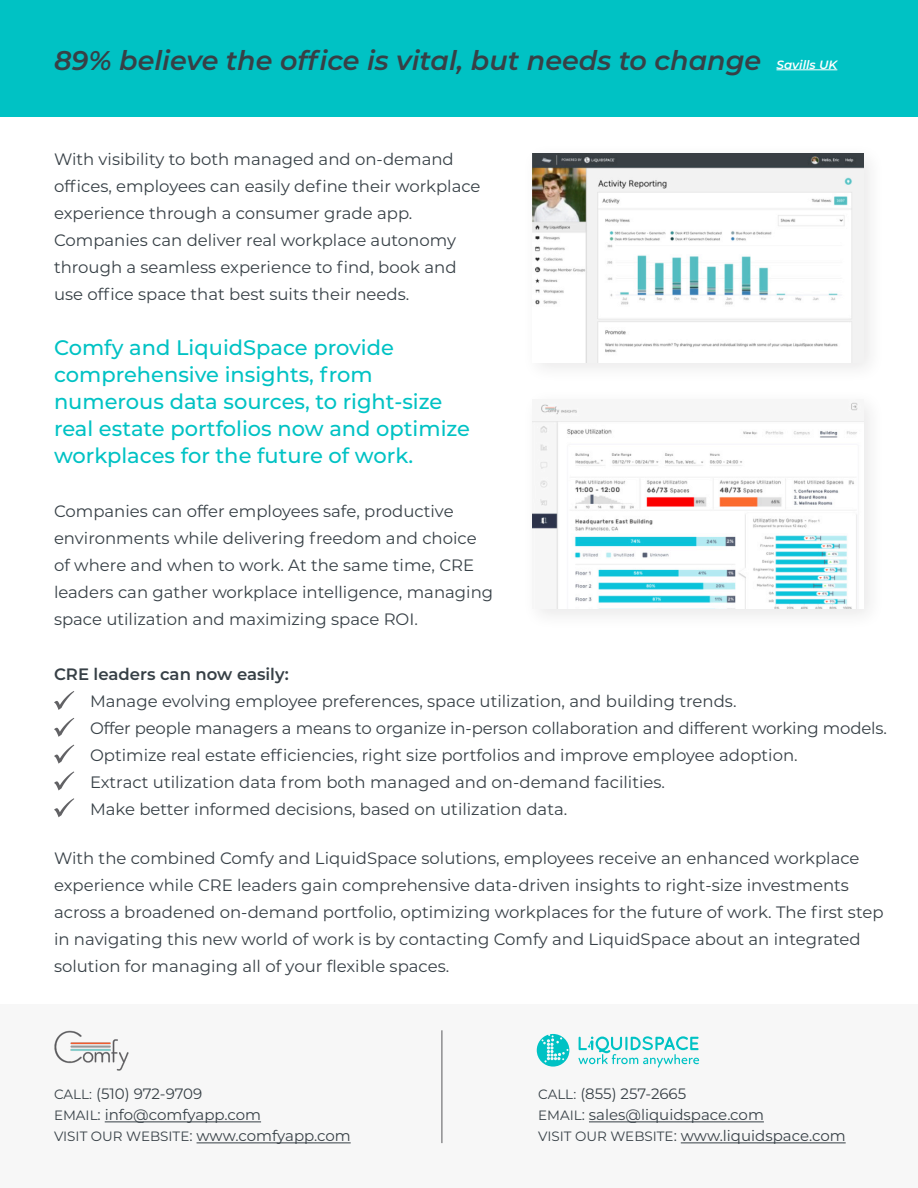
<style>
.page{position:relative;width:918px;height:1188px;background:#fff}
.page>*{position:absolute;margin:0;border:0;box-sizing:border-box;transform-origin:0 0}
.t1{font:italic 600 27px "Montserrat";color:#374046}
.t2{font:500 21px/27px "Montserrat";color:#00c2c4}
.t3{font:16.5px/27px "Montserrat";color:#374046}
.t4{font:600 16.5px "Montserrat";color:#374046}
.t5{font:15px "Montserrat";color:#374046}
.t6{font:italic 600 12px "Montserrat";color:#fff}
.s1{font-size:13.5px}
</style>
<div class="page">
<div style="left:0;top:0;width:918px;height:117px;background:#00c2c4"></div>
<img style="left:533px;top:153px;width:331px;height:210px">
<img style="left:533px;top:402px;width:331px;height:207px">
<div style="left:0;top:1004px;width:918px;height:184px;background:#f7f7f7"></div>
<hr style="left:777px;top:70px;width:60px;height:1px;background:#fff">
<svg style="left:54px;top:691px;width:20px;height:19px"></svg>
<svg style="left:54px;top:718px;width:20px;height:19px"></svg>
<svg style="left:54px;top:745px;width:20px;height:19px"></svg>
<svg style="left:54px;top:771px;width:20px;height:19px"></svg>
<svg style="left:54px;top:798px;width:20px;height:19px"></svg>
<img style="left:54px;top:1030px;width:75px;height:41px">
<svg style="left:578px;top:1036px;width:121px;height:32px"></svg>
<svg style="left:537px;top:1034px;width:32px;height:33px"></svg>
<hr style="left:105px;top:1122px;width:156px;height:1px;background:#374046">
<hr style="left:197px;top:1143px;width:154px;height:1px;background:#374046">
<hr style="left:589px;top:1122px;width:175px;height:1px;background:#374046">
<hr style="left:681px;top:1143px;width:165px;height:1px;background:#374046">
<hr style="left:442px;top:1030px;width:1px;height:113px;background:#59595c">
<p class="t1" style="left:54px;top:41px;width:709px">89% believe the office is vital, but needs to change</p>
<p class="t6" style="left:777px;top:56px;width:62px">Savills UK</p>
<p class="t3" style="left:54px;top:145px;width:428px">With visibility to both managed and on-demand offices, employees can easily define their workplace experience through a consumer grade app.<br>Companies can deliver real workplace autonomy through a seamless experience to find, book and use office space that best suits their needs.</p>
<p class="t2" style="left:54px;top:333px;width:418px">Comfy and LiquidSpace provide comprehensive insights, from numerous data sources, to right-size real estate portfolios now and optimize workplaces for the future of work.</p>
<p class="t3" style="left:54px;top:497px;width:441px">Companies can offer employees safe, productive environments while delivering freedom and choice of where and when to work. At the same time, CRE leaders can gather workplace intelligence, managing space utilization and maximizing space ROI.</p>
<p class="t4" style="left:54px;top:662px;width:236px">CRE leaders can now easily:</p>
<p class="t3" style="left:90px;top:687px;width:648px">Manage evolving employee preferences, space utilization, and building trends.</p>
<p class="t3" style="left:90px;top:714px;width:798px">Offer people managers a means to organize in-person collaboration and different working models.</p>
<p class="t3" style="left:90px;top:741px;width:709px">Optimize real estate efficiencies, right size portfolios and improve employee adoption.</p>
<p class="t3" style="left:90px;top:768px;width:577px">Extract utilization data from both managed and on-demand facilities.</p>
<p class="t3" style="left:90px;top:795px;width:479px">Make better informed decisions, based on utilization data.</p>
<p class="t3" style="left:54px;top:844px;width:831px">With the combined Comfy and LiquidSpace solutions, employees receive an enhanced workplace experience while CRE leaders gain comprehensive data-driven insights to right-size investments across a broadened on-demand portfolio, optimizing workplaces for the future of work. The first step in navigating this new world of work is by contacting Comfy and LiquidSpace about an integrated solution for managing all of your flexible spaces.</p>
<p class="t5" style="left:54px;top:1084px;width:150px"><span class="s1">CALL:</span> (510) 972-9709</p>
<p class="t5" style="left:54px;top:1105px;width:209px"><span class="s1">EMAIL</span>: info@comfyapp.com</p>
<p class="t5" style="left:54px;top:1126px;width:298px"><span class="s1">VISIT OUR WEBSITE</span>: www.comfyapp.com</p>
<p class="t5" style="left:538px;top:1084px;width:150px"><span class="s1">CALL:</span> (855) 257-2665</p>
<p class="t5" style="left:538px;top:1105px;width:227px"><span class="s1">EMAIL</span>: sales@liquidspace.com</p>
<p class="t5" style="left:538px;top:1126px;width:309px"><span class="s1">VISIT OUR WEBSITE</span>: www.liquidspace.com</p>
</div>
